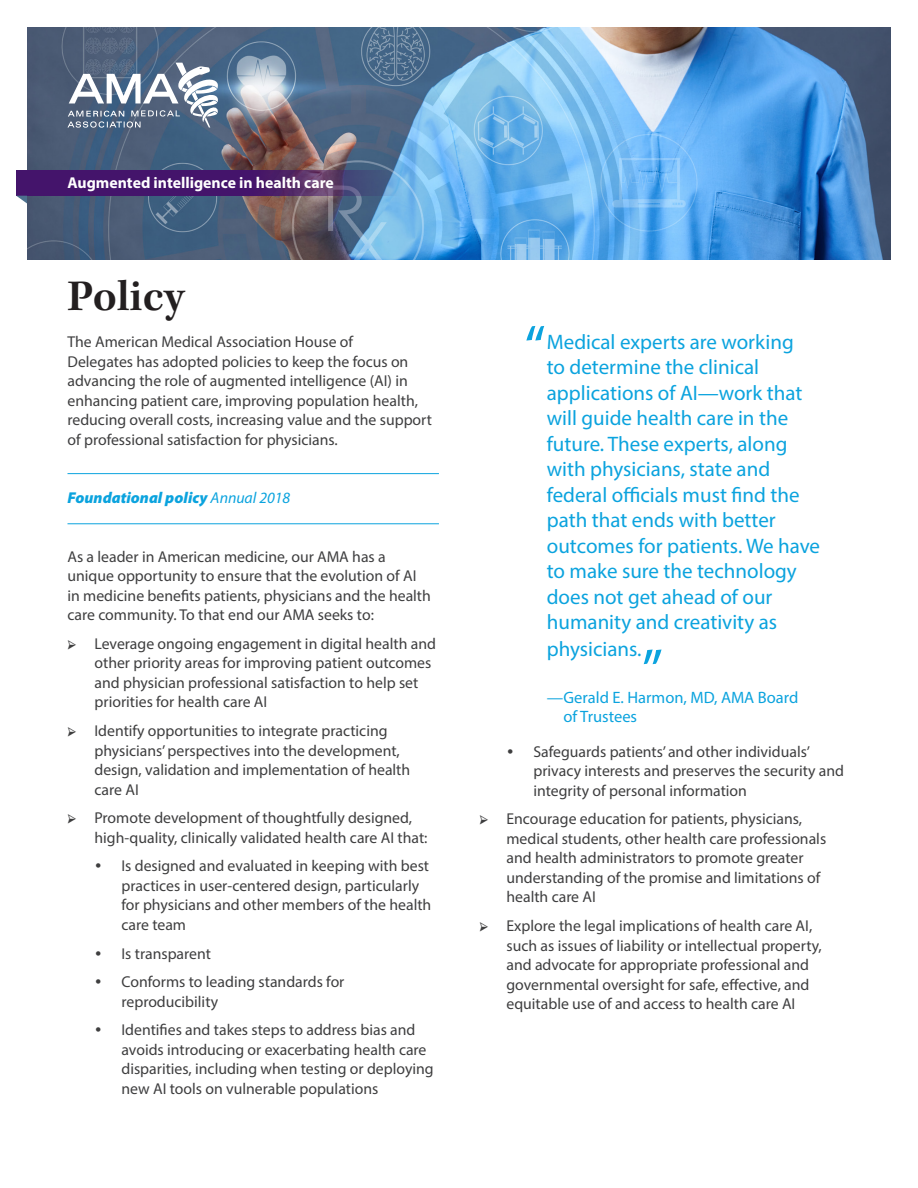
<style>
.page{position:relative;width:918px;height:1188px;background:#fff}
.page>*{position:absolute;margin:0;border:0;box-sizing:border-box;transform-origin:0 0}
.Body{font:60px "Myriad Pro";color:#0ba3de}
.Headline-db{font:600 45px "Kepler Std";letter-spacing:.005em;color:#231f20}
.Body-2{font:21px/25.7px "Myriad Pro";color:#0ba3de}
.Body-3{font:16.5px/19.5px "Myriad Pro";color:#0ba3de}
.Body-4{font:15.75px/19.5px "Myriad Pro";color:#3e3e3f}
.Body-bullet{font:15.75px/19.5px "Myriad Pro";color:#3e3e3f}
.Body-5{font:700 15.75px "Myriad Pro";color:#fff}
.Body-6{font:italic 900 15.75px "Myriad Pro";color:#0ba3de}
.s1{font-weight:400}
.s2{font-family:"Gotham";font-weight:500}
</style>
<div class="page">
<hr style="left:68px;top:473px;width:371px;height:1px;background:#0ba3de">
<hr style="left:68px;top:523px;width:371px;height:1px;background:#0ba3de">
<img style="left:27px;top:27px;width:864px;height:233px">
<svg style="left:16px;top:170px;width:385px;height:26px;background:#4a2671"></svg>
<svg style="left:17px;top:196px;width:10px;height:7px"></svg>
<svg style="left:68px;top:63px;width:150px;height:65px"></svg>
<p class="Body-5" style="left:68px;top:172px;width:268px">Augmented intelligence in health care</p>
<p class="Headline-db" style="left:68px;top:271px;width:119px">Policy</p>
<p class="Body-4" style="left:68px;top:332px;width:287px">The American Medical Association House of</p>
<p class="Body-4" style="left:68px;top:351px;width:366px">Delegates has adopted policies to keep the focus on advancing the role of augmented intelligence (AI) in enhancing patient care, improving population health, reducing overall costs, increasing value and the support of professional satisfaction for physicians.</p>
<p class="Body-6" style="left:68px;top:487px;width:224px">Foundational policy <span class="s1">Annual 2018</span></p>
<p class="Body-bullet" style="left:68px;top:546px;width:365px">As a leader in American medicine, our AMA has a unique opportunity to ensure that the evolution of AI in medicine benefits patients, physicians and the health care community. To that end our AMA seeks to:</p>
<p class="Body-4" style="left:94px;top:634px;width:343px">Leverage ongoing engagement in digital health and other priority areas for improving patient outcomes and physician professional satisfaction to help set priorities for health care AI</p>
<p class="Body-4" style="left:94px;top:721px;width:317px">Identify opportunities to integrate practicing physicians’ perspectives into the development, design, validation and implementation of health care AI</p>
<p class="Body-4" style="left:94px;top:808px;width:335px">Promote development of thoughtfully designed, high-quality, clinically validated health care AI that:</p>
<p class="Body-4" style="left:122px;top:856px;width:311px;text-indent:-27px"><span class="s2">•</span> Is designed and evaluated in keeping with best practices in user-centered design, particularly for physicians and other members of the health care team</p>
<p class="Body-4" style="left:94px;top:943px;width:118px"><span class="s2">•</span> Is transparent</p>
<p class="Body-4" style="left:122px;top:972px;width:224px;text-indent:-27px"><span class="s2">•</span> Conforms to leading standards for reproducibility</p>
<p class="Body-4" style="left:122px;top:1020px;width:314px;text-indent:-27px"><span class="s2">•</span> Identifies and takes steps to address bias and avoids introducing or exacerbating health care disparities, including when testing or deploying new AI tools on vulnerable populations</p>
<p class="Body" style="left:524px;top:310px;width:23px">“</p>
<p class="Body-2" style="left:547px;top:328px;width:275px">Medical experts are working<br>to determine the clinical applications of AI—work that will guide health care in the future. These experts, along with physicians, state and federal officials must find the path that ends with better outcomes for patients. We have to make sure the technology does not get ahead of our humanity and creativity as physicians.</p>
<p class="Body" style="left:642px;top:634px;width:23px">”</p>
<p class="Body-3" style="left:564px;top:687px;width:236px;text-indent:-17px">—Gerald E. Harmon, MD, AMA Board of Trustees</p>
<p class="Body-4" style="left:533px;top:741px;width:312px;text-indent:-27px"><span class="s2">•</span> Safeguards patients’ and other individuals’ privacy interests and preserves the security and integrity of personal information</p>
<p class="Body-4" style="left:506px;top:809px;width:321px">Encourage education for patients, physicians, medical students, other health care professionals and health administrators to promote greater understanding of the promise and limitations of health care AI</p>
<p class="Body-4" style="left:506px;top:916px;width:317px">Explore the legal implications of health care AI, such as issues of liability or intellectual property, and advocate for appropriate professional and governmental oversight for safe, effective, and equitable use of and access to health care AI</p>
</div>
